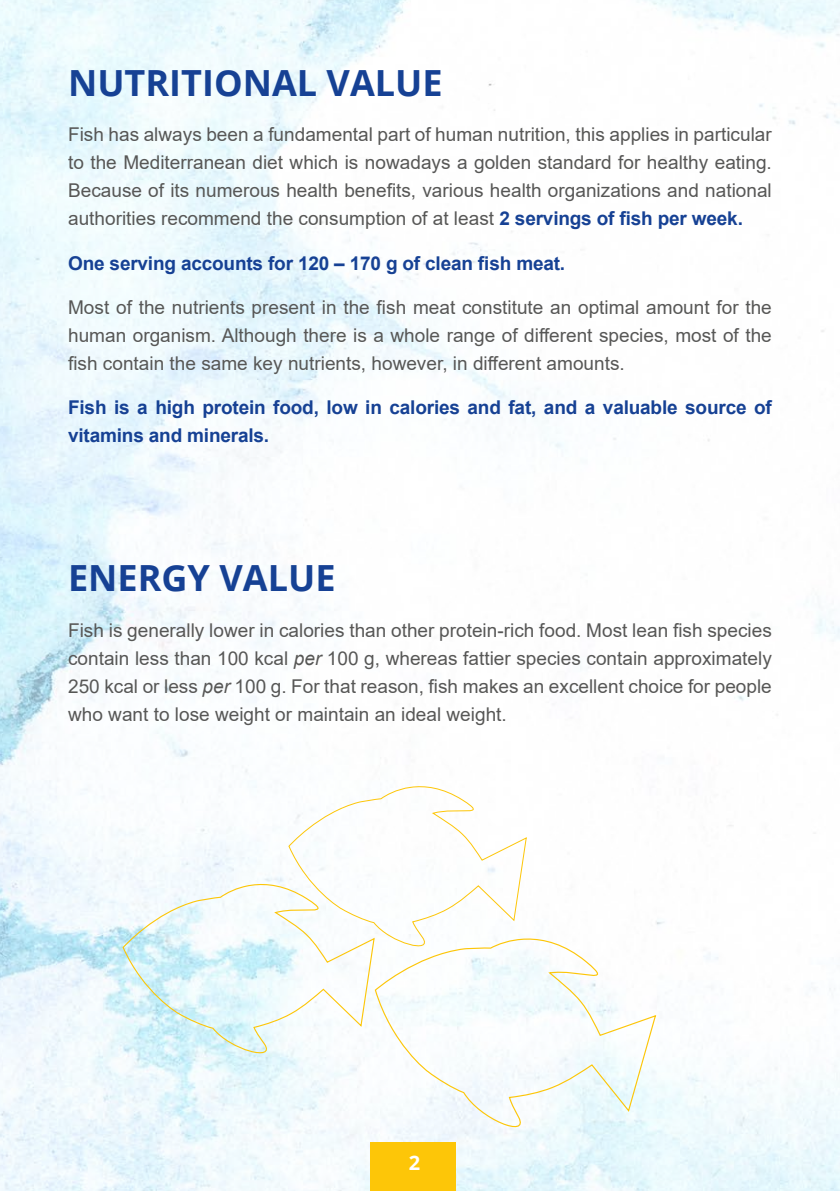
<style>
.page{position:relative;width:840px;height:1191px;background:#fff}
.page>*{position:absolute;margin:0;border:0;box-sizing:border-box;transform-origin:0 0}
.t1{font:700 36px "Open Sans";color:#164194}
.t2{font:700 20px "Open Sans";color:#fff}
.t3{font:19px/28px "Arial";color:#575756;text-align:justify}
.t4{font:700 19px/28px "Arial";letter-spacing:-.01em;color:#164194}
.s1{font-weight:700;color:#164194}
.s2{font-style:italic}
</style>
<div class="page">
<img style="left:0;top:0;width:839px;height:1191px">
<svg style="left:288px;top:775px;width:239px;height:151px"></svg>
<svg style="left:374px;top:926px;width:282px;height:214px"></svg>
<svg style="left:122px;top:872px;width:253px;height:191px"></svg>
<div style="left:370px;top:1142px;width:85px;height:49px;background:#fdc608"></div>
<h1 class="t1" style="left:68px;top:57px;width:376px">NUTRITIONAL VALUE</h1>
<p class="t3" style="left:68px;top:121px;width:704px">Fish has always been a fundamental part of human nutrition, this applies in particular to the Mediterranean diet which is nowadays a golden standard for healthy eating.<br>Because of its numerous health benefits, various health organizations and national authorities recommend the consumption of at least <span class="s1">2 servings of fish per week.</span></p>
<p class="t4" style="left:68px;top:249px;width:498px">One serving accounts for 120 – 170 g of clean fish meat.</p>
<p class="t3" style="left:68px;top:293px;width:704px">Most of the nutrients present in the fish meat constitute an optimal amount for the human organism. Although there is a whole range of different species, most of the fish contain the same key nutrients, however, in different amounts.</p>
<p class="t4" style="left:68px;top:393px;width:705px">Fish is a high protein food, low in calories and fat, and a valuable source of vitamins and minerals.</p>
<h1 class="t1" style="left:68px;top:552px;width:269px">ENERGY VALUE</h1>
<p class="t3" style="left:68px;top:616px;width:704px">Fish is generally lower in calories than other protein-rich food. Most lean fish species contain less than 100 kcal <span class="s2">per</span> 100 g, whereas fattier species contain approximately 250 kcal or less <span class="s2">per</span> 100 g. For that reason, fish makes an excellent choice for people who want to lose weight or maintain an ideal weight.</p>
<p class="t2" style="left:408px;top:1148px;width:13px">2</p>
</div>
